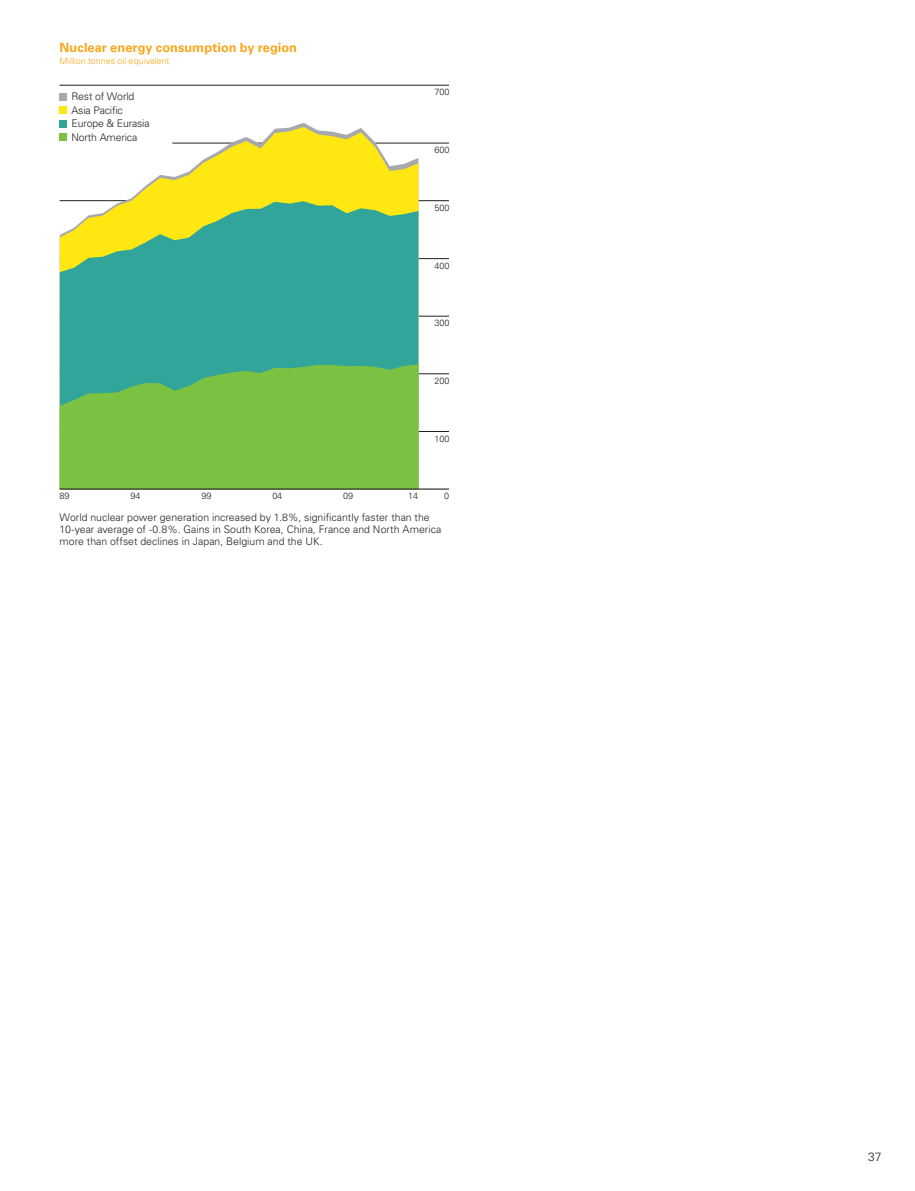
<style>
.page{position:relative;width:915px;height:1191px;background:#fff}
.page>*{position:absolute;margin:0;border:0;box-sizing:border-box;transform-origin:0 0}
.t1{font:700 12.75px "Univers GT";letter-spacing:.005em;color:#faa61a}
.t2{font:300 12px "Univers GT";color:#231f20}
.t3{font:300 10.5px/13.5px "Univers GT";letter-spacing:-.005em;color:#231f20}
.t4{font:300 9px "Univers GT";letter-spacing:-.01em;color:#231f20}
.t5{font:300 9px "Univers GT";color:#faa61a}
</style>
<div class="page">
<hr style="left:60px;top:258px;width:389px;height:1px;background:#231f20">
<hr style="left:60px;top:200px;width:389px;height:1px;background:#231f20">
<hr style="left:172px;top:143px;width:277px;height:1px;background:#231f20">
<hr style="left:60px;top:373px;width:389px;height:1px;background:#231f20">
<hr style="left:60px;top:316px;width:389px;height:1px;background:#231f20">
<hr style="left:60px;top:431px;width:389px;height:1px;background:#231f20">
<hr style="left:60px;top:85px;width:389px;height:1px;background:#231f20">
<div style="left:60px;top:106px;width:7px;height:7px;background:#ffe711"></div>
<div style="left:60px;top:93px;width:7px;height:7px;background:#a7a9ac"></div>
<div style="left:60px;top:120px;width:7px;height:7px;background:#32a59a"></div>
<svg style="left:60px;top:127px;width:358px;height:74px;fill:#ffe711"></svg>
<svg style="left:60px;top:201px;width:358px;height:163px;background:#50af8a"></svg>
<svg style="left:60px;top:364px;width:358px;height:124px;background:#73be4b"></svg>
<hr style="left:60px;top:488px;width:389px;height:1px;background:#231f20">
<p class="t1" style="left:60px;top:40px;width:239px">Nuclear energy consumption by region</p>
<p class="t5" style="left:60px;top:55px;width:111px">Million tonnes oil equivalent</p>
<p class="t3" style="left:71px;top:90px;width:80px">Rest of World<br>Asia Pacific<br>Europe &amp; Eurasia<br>North America</p>
<p class="t4" style="left:434px;top:86px;width:16px">700</p>
<p class="t4" style="left:434px;top:144px;width:16px">600</p>
<p class="t4" style="left:434px;top:202px;width:16px">500</p>
<p class="t4" style="left:434px;top:260px;width:16px">400</p>
<p class="t4" style="left:434px;top:317px;width:16px">300</p>
<p class="t4" style="left:434px;top:375px;width:16px">200</p>
<p class="t4" style="left:434px;top:433px;width:16px">100</p>
<p class="t4" style="left:60px;top:491px;width:11px">89</p>
<p class="t4" style="left:130px;top:491px;width:11px">94</p>
<p class="t4" style="left:201px;top:491px;width:11px">99</p>
<p class="t4" style="left:272px;top:491px;width:11px">04</p>
<p class="t4" style="left:343px;top:491px;width:11px">09</p>
<p class="t4" style="left:408px;top:491px;width:11px">14</p>
<p class="t4" style="left:444px;top:491px;width:7px">0</p>
<p class="t3" style="left:60px;top:511px;width:383px;line-height:12px">World nuclear power generation increased by 1.8%, significantly faster than the<br>10-year average of -0.8%. Gains in South Korea, China, France and North America more than offset declines in Japan, Belgium and the UK.</p>
<p class="t2" style="left:867px;top:1149px;width:15px">37</p>
</div>
